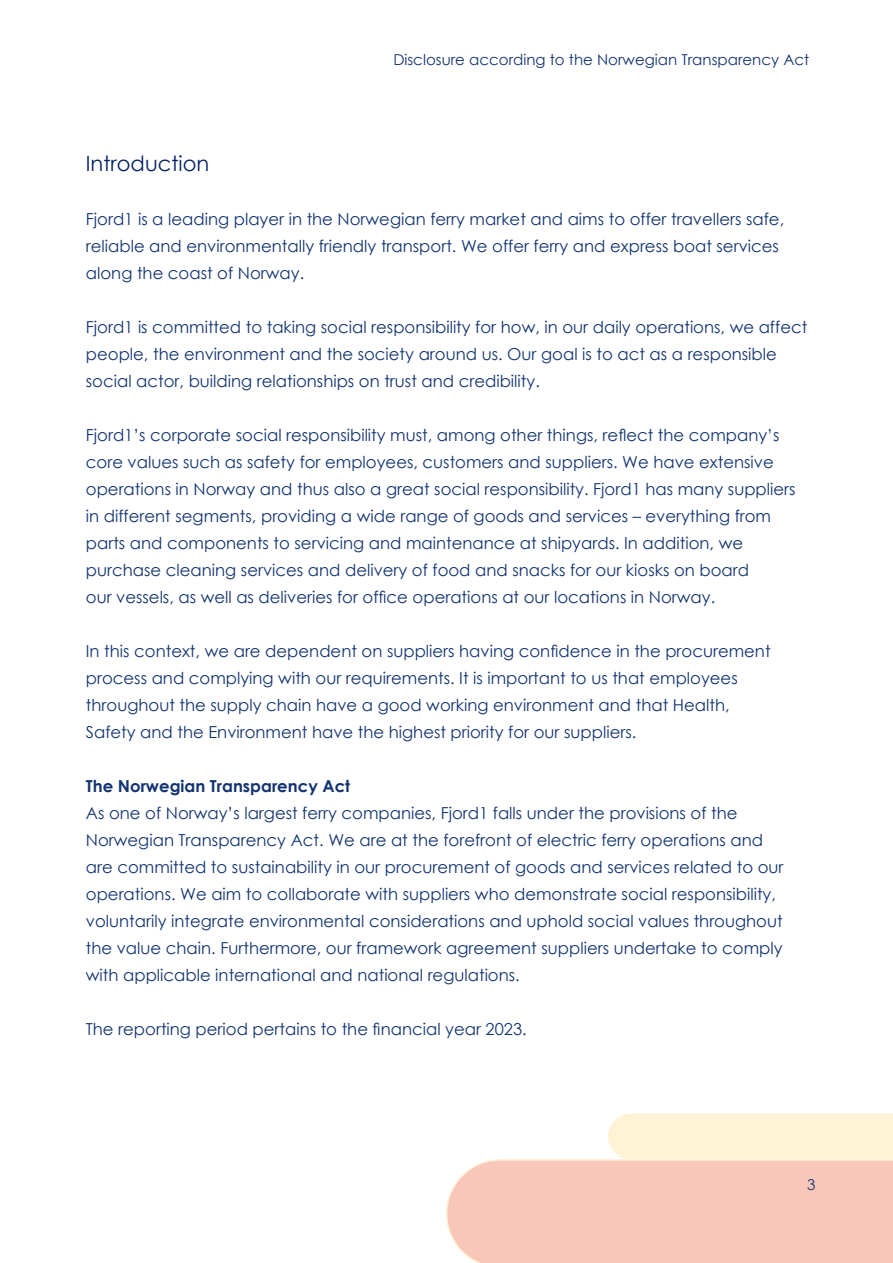
<style>
.page{position:relative;width:893px;height:1263px;background:#fff}
.page>*{position:absolute;margin:0;border:0;box-sizing:border-box;transform-origin:0 0}
.t1{font:21px "Century Gothic";color:#001f64}
.t2{font:16.5px/27px "Century Gothic";color:#133370}
.t3{font:700 16.5px "Century Gothic";color:#133370}
.t4{font:15px "Century Gothic";color:#133370}
</style>
<div class="page">
<div style="left:446px;top:1159px;width:447px;height:104px;background:#f9c6ba"></div>
<div style="left:608px;top:1113px;width:285px;height:47px;background:#fff3d6"></div>
<p class="t1" style="left:86px;top:149px;width:125px">Introduction</p>
<p class="t4" style="left:393px;top:49px;width:417px">Disclosure according to the Norwegian Transparency Act</p>
<p class="t2" style="left:86px;top:205px;width:700px">Fjord1 is a leading player in the Norwegian ferry market and aims to offer travellers safe, reliable and environmentally friendly transport. We offer ferry and express boat services along the coast of Norway.</p>
<p class="t2" style="left:86px;top:313px;width:723px">Fjord1 is committed to taking social responsibility for how, in our daily operations, we affect people, the environment and the society around us. Our goal is to act as a responsible social actor, building relationships on trust and credibility.</p>
<p class="t2" style="left:86px;top:421px;width:711px">Fjord1’s corporate social responsibility must, among other things, reflect the company’s core values such as safety for employees, customers and suppliers. We have extensive operations in Norway and thus also a great social responsibility. Fjord1 has many suppliers in different segments, providing a wide range of goods and services – everything from parts and components to servicing and maintenance at shipyards. In addition, we purchase cleaning services and delivery of food and snacks for our kiosks on board<br>our vessels, as well as deliveries for office operations at our locations in Norway.</p>
<p class="t2" style="left:86px;top:637px;width:686px">In this context, we are dependent on suppliers having confidence in the procurement process and complying with our requirements. It is important to us that employees throughout the supply chain have a good working environment and that Health, Safety and the Environment have the highest priority for our suppliers.</p>
<p class="t3" style="left:86px;top:773px;width:266px">The Norwegian Transparency Act</p>
<p class="t2" style="left:86px;top:799px;width:699px">As one of Norway’s largest ferry companies, Fjord1 falls under the provisions of the Norwegian Transparency Act. We are at the forefront of electric ferry operations and are committed to sustainability in our procurement of goods and services related to our operations. We aim to collaborate with suppliers who demonstrate social responsibility, voluntarily integrate environmental considerations and uphold social values throughout the value chain. Furthermore, our framework agreement suppliers undertake to comply with applicable international and national regulations.</p>
<p class="t2" style="left:86px;top:1015px;width:442px">The reporting period pertains to the financial year 2023.</p>
<p class="t4" style="left:807px;top:1174px;width:10px">3</p>
</div>
